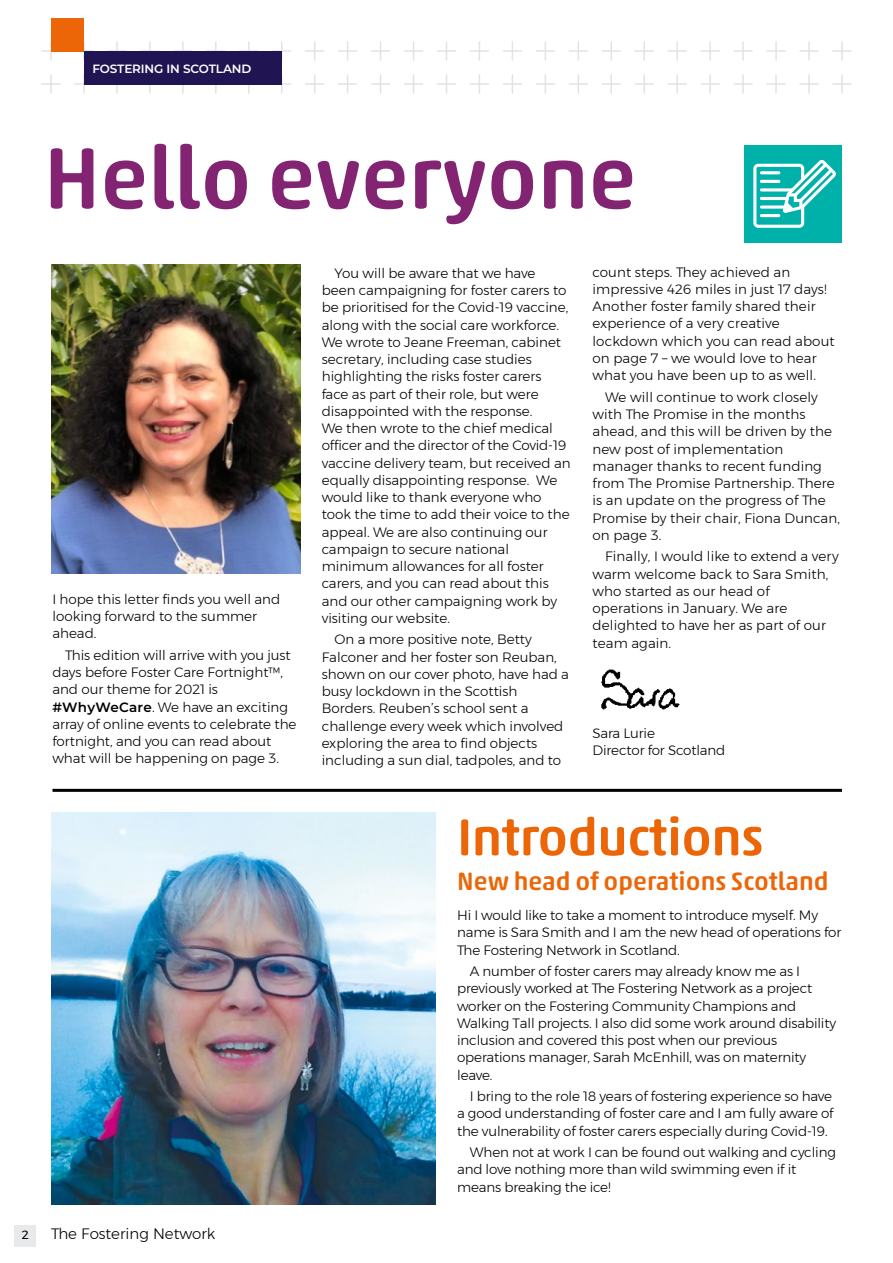
<style>
.page{position:relative;width:893px;height:1263px;background:#fff}
.page>*{position:absolute;margin:0;border:0;box-sizing:border-box;transform-origin:0 0}
.Body_copy{font:500 87.9px "Akko Rounded Pro";color:#832472}
.Body_copy-2{font:500 52.5px "Akko Rounded Pro";letter-spacing:-.01em;color:#ec6608}
.Body_copy-3{font:500 25.5px "Akko Rounded Pro";color:#ec6608}
.t1{font:300 15px "Montserrat";color:#000}
.Body_copy-4{font:300 13.5px/17.2px "Montserrat";color:#000}
.Tab_copy{font:600 12px "Montserrat";letter-spacing:-.01em;color:#fff}
.Body_copy_9_12{font:12px "Montserrat";color:#000}
.s1{font-weight:600}
</style>
<div class="page">
<svg style="left:42px;top:42px;width:18px;height:18px"></svg>
<svg style="left:536px;top:42px;width:18px;height:18px"></svg>
<svg style="left:306px;top:42px;width:18px;height:18px"></svg>
<svg style="left:800px;top:42px;width:18px;height:18px"></svg>
<svg style="left:174px;top:42px;width:18px;height:9px"></svg>
<svg style="left:668px;top:42px;width:18px;height:18px"></svg>
<svg style="left:437px;top:42px;width:19px;height:18px"></svg>
<svg style="left:108px;top:42px;width:18px;height:9px"></svg>
<svg style="left:602px;top:42px;width:18px;height:18px"></svg>
<svg style="left:371px;top:42px;width:19px;height:18px"></svg>
<svg style="left:240px;top:42px;width:18px;height:9px"></svg>
<svg style="left:734px;top:42px;width:18px;height:18px"></svg>
<svg style="left:503px;top:42px;width:18px;height:18px"></svg>
<svg style="left:75px;top:42px;width:18px;height:18px"></svg>
<svg style="left:569px;top:42px;width:18px;height:18px"></svg>
<svg style="left:339px;top:42px;width:18px;height:18px"></svg>
<svg style="left:833px;top:42px;width:18px;height:18px"></svg>
<svg style="left:207px;top:42px;width:18px;height:9px"></svg>
<svg style="left:701px;top:42px;width:18px;height:18px"></svg>
<svg style="left:470px;top:42px;width:18px;height:18px"></svg>
<svg style="left:141px;top:42px;width:18px;height:9px"></svg>
<svg style="left:635px;top:42px;width:18px;height:18px"></svg>
<svg style="left:404px;top:42px;width:19px;height:18px"></svg>
<svg style="left:273px;top:42px;width:18px;height:18px"></svg>
<svg style="left:767px;top:42px;width:18px;height:18px"></svg>
<svg style="left:42px;top:75px;width:18px;height:18px"></svg>
<svg style="left:536px;top:75px;width:18px;height:18px"></svg>
<svg style="left:306px;top:75px;width:18px;height:18px"></svg>
<svg style="left:800px;top:75px;width:18px;height:18px"></svg>
<svg style="left:174px;top:84px;width:18px;height:9px"></svg>
<svg style="left:668px;top:75px;width:18px;height:18px"></svg>
<svg style="left:437px;top:75px;width:19px;height:18px"></svg>
<svg style="left:108px;top:84px;width:18px;height:9px"></svg>
<svg style="left:602px;top:75px;width:18px;height:18px"></svg>
<svg style="left:371px;top:75px;width:19px;height:18px"></svg>
<svg style="left:240px;top:84px;width:18px;height:9px"></svg>
<svg style="left:734px;top:75px;width:18px;height:18px"></svg>
<svg style="left:503px;top:75px;width:18px;height:18px"></svg>
<svg style="left:75px;top:75px;width:18px;height:18px"></svg>
<svg style="left:569px;top:75px;width:18px;height:18px"></svg>
<svg style="left:339px;top:75px;width:18px;height:18px"></svg>
<svg style="left:833px;top:75px;width:18px;height:18px"></svg>
<svg style="left:207px;top:84px;width:18px;height:9px"></svg>
<svg style="left:701px;top:75px;width:18px;height:18px"></svg>
<svg style="left:470px;top:75px;width:18px;height:18px"></svg>
<svg style="left:141px;top:84px;width:18px;height:9px"></svg>
<svg style="left:635px;top:75px;width:18px;height:18px"></svg>
<svg style="left:404px;top:75px;width:19px;height:18px"></svg>
<svg style="left:273px;top:75px;width:18px;height:18px"></svg>
<svg style="left:767px;top:75px;width:18px;height:18px"></svg>
<div style="left:14px;top:1225px;width:22px;height:21px;background:#e7e9eb"></div>
<div style="left:51px;top:18px;width:33px;height:33px;background:#ec6608"></div>
<div style="left:84px;top:51px;width:198px;height:33px;background:#211452"></div>
<div style="left:744px;top:145px;width:97px;height:97px;background:#00b1aa"></div>
<svg style="left:753px;top:160px;width:83px;height:68px"></svg>
<img style="left:52px;top:265px;width:248px;height:308px">
<img style="left:601px;top:669px;width:79px;height:41px">
<hr style="left:52px;top:789px;width:790px;height:3px;background:#000">
<img style="left:51px;top:813px;width:385px;height:391px">
<p class="Tab_copy" style="left:93px;top:61px;width:160px">FOSTERING IN SCOTLAND</p>
<p class="Body_copy" style="left:44px;top:124px;width:594px">Hello everyone</p>
<p class="Body_copy-4" style="left:52px;top:590px;width:229px">I hope this letter finds you well and looking forward to the summer ahead.</p>
<p class="Body_copy-4" style="left:52px;top:646px;width:246px;text-indent:13px">This edition will arrive with you just days before Foster Care Fortnight™, and our theme for 2021 is <span class="s1">#WhyWeCare</span>. We have an exciting array of online events to celebrate the fortnight, and you can read about what will be happening on page 3.</p>
<p class="Body_copy_9_12" style="left:22px;top:1226px;width:8px">2</p>
<p class="t1" style="left:51px;top:1223px;width:166px">The Fostering Network</p>
<p class="Body_copy-4" style="left:322px;top:264px;width:250px;text-indent:13px">You will be aware that we have been campaigning for foster carers to be prioritised for the Covid-19 vaccine, along with the social care workforce.<br>We wrote to Jeane Freeman, cabinet secretary, including case studies highlighting the risks foster carers face as part of their role, but were disappointed with the response.<br>We then wrote to the chief medical officer and the director of the Covid-19 vaccine delivery team, but received an equally disappointing response. We would like to thank everyone who took the time to add their voice to the appeal. We are also continuing our campaign to secure national minimum allowances for all foster carers, and you can read about this and our other campaigning work by visiting our website.</p>
<p class="Body_copy-4" style="left:322px;top:631px;width:249px;text-indent:13px">On a more positive note, Betty Falconer and her foster son Reuban, shown on our cover photo, have had a busy lockdown in the Scottish Borders. Reuben’s school sent a challenge every week which involved exploring the area to find objects including a sun dial, tadpoles, and to</p>
<p class="Body_copy-4" style="left:592px;top:263px;width:244px">count steps. They achieved an impressive 426 miles in just 17 days!<br>Another foster family shared their experience of a very creative lockdown which you can read about on page 7 – we would love to hear what you have been up to as well.</p>
<p class="Body_copy-4" style="left:592px;top:388px;width:249px;text-indent:13px">We will continue to work closely with The Promise in the months ahead, and this will be driven by the new post of implementation manager thanks to recent funding from The Promise Partnership. There is an update on the progress of The<br>Promise by their chair, Fiona Duncan, on page 3.</p>
<p class="Body_copy-4" style="left:592px;top:548px;width:248px;text-indent:13px">Finally, I would like to extend a very warm welcome back to Sara Smith, who started as our head of operations in January. We are delighted to have her as part of our team again.</p>
<p class="Body_copy-4" style="left:592px;top:724px;width:64px">Sara Lurie</p>
<p class="Body_copy-4" style="left:592px;top:741px;width:134px">Director for Scotland</p>
<p class="Body_copy-2" style="left:457px;top:805px;width:308px">Introductions</p>
<p class="Body_copy-3" style="left:457px;top:866px;width:373px">New head of operations Scotland</p>
<p class="Body_copy-4" style="left:457px;top:906px;width:386px">Hi I would like to take a moment to introduce myself. My name is Sara Smith and I am the new head of operations for<br>The Fostering Network in Scotland.</p>
<p class="Body_copy-4" style="left:457px;top:962px;width:380px;text-indent:13px">A number of foster carers may already know me as I previously worked at The Fostering Network as a project worker on the Fostering Community Champions and Walking Tall projects. I also did some work around disability inclusion and covered this post when our previous operations manager, Sarah McEnhill, was on maternity leave.</p>
<p class="Body_copy-4" style="left:457px;top:1087px;width:378px;text-align:justify;text-indent:13px">I bring to the role 18 years of fostering experience so have a good understanding of foster care and I am fully aware of the vulnerability of foster carers especially during Covid-19.</p>
<p class="Body_copy-4" style="left:457px;top:1143px;width:380px;text-indent:13px">When not at work I can be found out walking and cycling and love nothing more than wild swimming even if it means breaking the ice!</p>
</div>
